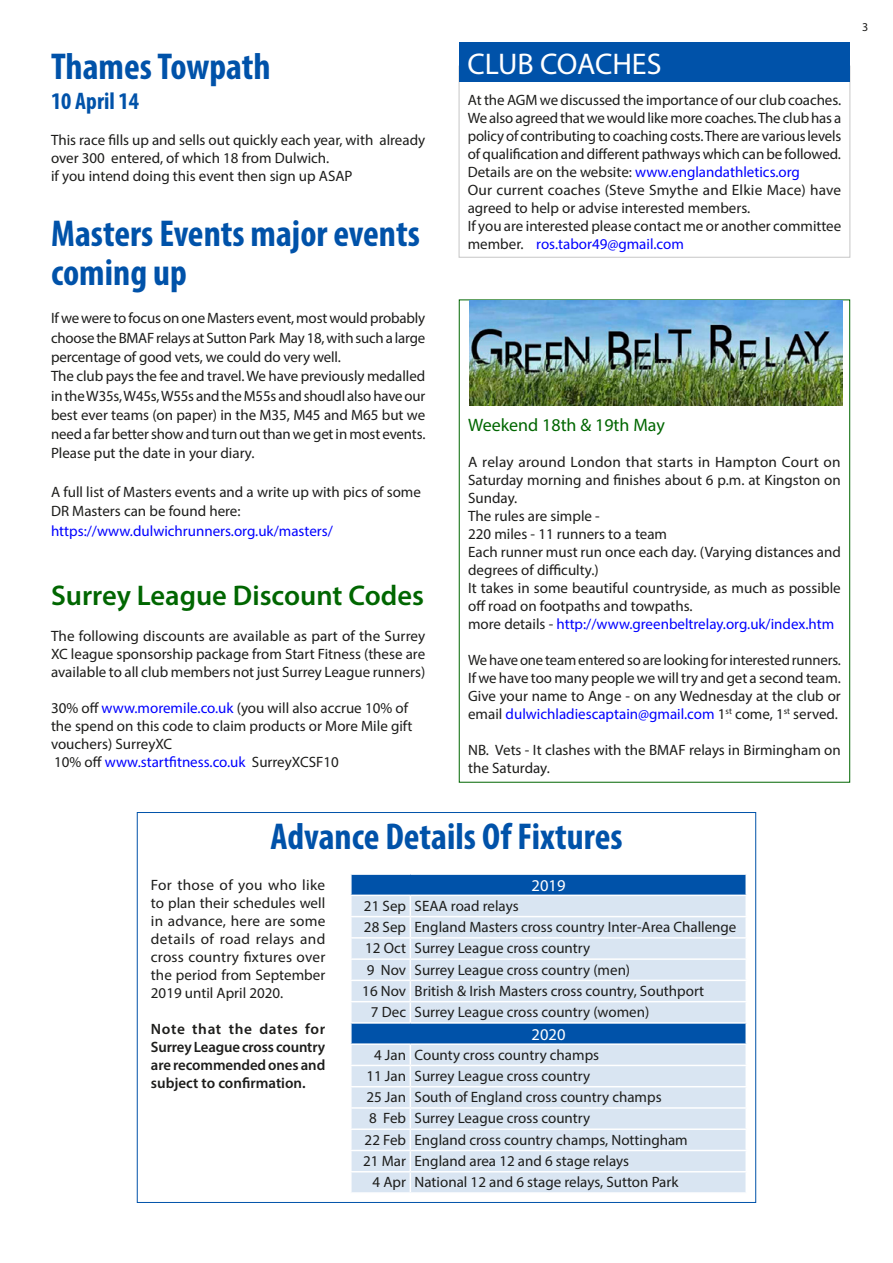
<style>
.page{position:relative;width:893px;height:1263px;background:#fff}
.page>*{position:absolute;margin:0;border:0;box-sizing:border-box;transform-origin:0 0}
.t1{font:700 condensed 37.5px/38.7px "Myriad Pro";color:#0052a9}
.t2{font:30px "Myriad Pro";color:#fff}
.t3{font:600 28.5px "Myriad Pro";color:#060}
.t4{font:700 condensed 24px "Myriad Pro";color:#0052a9}
.t5{font:18px "Myriad Pro";color:#060}
.t6{font:16.5px "Myriad Pro";color:#fff}
.t7{font:15px/18px "Myriad Pro";color:#1d1d1b}
.t8{font:600 15px/18px "Myriad Pro";letter-spacing:-.005em;color:#1d1d1b;text-align:justify}
.t9{font:15px "Myriad Pro";color:#00f}
.t10{font:12px "Myriad Pro";color:#1d1d1b}
.s1{color:#00f}
</style>
<div class="page">
<img style="left:469px;top:300px;width:373px;height:105px">
<div style="left:352px;top:875px;width:393px;height:19px;background:#0052a9"></div>
<svg style="left:352px;top:896px;width:393px;height:296px;background:#cadbed"></svg>
<svg style="left:351px;top:875px;width:1px;height:19px"></svg>
<svg style="left:745px;top:875px;width:1px;height:19px"></svg>
<hr style="left:350px;top:916px;width:60px;height:1px;background:#fff">
<hr style="left:410px;top:916px;width:337px;height:1px;background:#fff">
<hr style="left:350px;top:937px;width:60px;height:2px;background:#fff">
<svg style="left:351px;top:939px;width:1px;height:19px"></svg>
<hr style="left:410px;top:937px;width:337px;height:2px;background:#fff">
<svg style="left:745px;top:939px;width:1px;height:19px"></svg>
<hr style="left:350px;top:958px;width:60px;height:2px;background:#fff">
<hr style="left:410px;top:958px;width:337px;height:2px;background:#fff">
<hr style="left:350px;top:980px;width:60px;height:1px;background:#fff">
<hr style="left:410px;top:980px;width:337px;height:1px;background:#fff">
<hr style="left:350px;top:1001px;width:60px;height:1px;background:#fff">
<hr style="left:410px;top:1001px;width:337px;height:1px;background:#fff">
<svg style="left:410px;top:896px;width:1px;height:126px"></svg>
<hr style="left:350px;top:1022px;width:60px;height:2px;background:#fff">
<svg style="left:351px;top:1024px;width:1px;height:19px"></svg>
<hr style="left:410px;top:1022px;width:337px;height:2px;background:#fff">
<svg style="left:745px;top:1024px;width:1px;height:19px"></svg>
<hr style="left:350px;top:1043px;width:60px;height:2px;background:#fff">
<hr style="left:410px;top:1043px;width:337px;height:2px;background:#fff">
<hr style="left:350px;top:1065px;width:60px;height:1px;background:#fff">
<hr style="left:410px;top:1065px;width:337px;height:1px;background:#fff">
<hr style="left:350px;top:1086px;width:60px;height:1px;background:#fff">
<hr style="left:410px;top:1086px;width:337px;height:1px;background:#fff">
<hr style="left:350px;top:1107px;width:60px;height:2px;background:#fff">
<svg style="left:351px;top:1109px;width:1px;height:19px"></svg>
<hr style="left:410px;top:1107px;width:337px;height:2px;background:#fff">
<svg style="left:745px;top:1109px;width:1px;height:19px"></svg>
<hr style="left:350px;top:1128px;width:60px;height:2px;background:#fff">
<hr style="left:410px;top:1128px;width:337px;height:2px;background:#fff">
<hr style="left:350px;top:1150px;width:60px;height:1px;background:#fff">
<hr style="left:410px;top:1150px;width:337px;height:1px;background:#fff">
<hr style="left:350px;top:1171px;width:60px;height:1px;background:#fff">
<hr style="left:410px;top:1171px;width:337px;height:1px;background:#fff">
<svg style="left:410px;top:1045px;width:1px;height:147px"></svg>
<div style="left:459px;top:43px;width:391px;height:39px;background:#0052a9"></div>
<h1 class="t1" style="left:51px;top:47px;width:221px">Thames Towpath</h1>
<h3 class="t4" style="left:51px;top:86px;width:90px">10 April 14</h3>
<p class="t7" style="left:51px;top:131px;width:376px">This race fills up and sells out quickly each year, with already over 300 entered, of which 18 from Dulwich.<br>if you intend doing this event then sign up ASAP</p>
<h1 class="t1" style="left:51px;top:213px;width:370px">Masters Events major events coming up</h1>
<p class="t7" style="left:51px;top:308px;width:376px;line-height:19.4px">If we were to focus on one Masters event, most would probably choose the BMAF relays at Sutton Park May 18, with such a large percentage of good vets, we could do very well.<br>The club pays the fee and travel. We have previously medalled in the W35s, W45s, W55s and the M55s and shoudl also have our best ever teams (on paper) in the M35, M45 and M65 but we need a far better show and turn out than we get in most events.<br>Please put the date in your diary.</p>
<p class="t7" style="left:51px;top:482px;width:371px;line-height:19.4px">A full list of Masters events and a write up with pics of some<br>DR Masters can be found here:</p>
<p class="t9" style="left:51px;top:521px;width:283px">https://www.dulwichrunners.org.uk/masters/</p>
<h3 class="t3" style="left:51px;top:577px;width:375px">Surrey League Discount Codes</h3>
<p class="t7" style="left:51px;top:627px;width:376px;text-align:justify">The following discounts are available as part of the Surrey XC league sponsorship package from Start Fitness (these are available to all club members not just Surrey League runners)</p>
<p class="t7" style="left:51px;top:699px;width:363px">30% off <span class="s1">www.moremile.co.uk</span> (you will also accrue 10% of the spend on this code to claim products or More Mile gift vouchers) SurreyXC<br>10% off <span class="s1">www.startfitness.co.uk</span> SurreyXCSF10</p>
<h2 class="t2" style="left:468px;top:45px;width:195px">CLUB COACHES</h2>
<p class="t7" style="left:468px;top:90px;width:375px">At the AGM we discussed the importance of our club coaches.<br>We also agreed that we would like more coaches. The club has a policy of contributing to coaching costs. There are various levels of qualification and different pathways which can be followed.<br>Details are on the website: <span class="s1">www.englandathletics.org<br></span>Our current coaches (Steve Smythe and Elkie Mace) have agreed to help or advise interested members.<br>If you are interested please contact me or another committee member. <span class="s1">ros.tabor49@gmail.com</span></p>
<p class="t5" style="left:468px;top:414px;width:198px">Weekend 18th &amp; 19th May</p>
<p class="t7" style="left:468px;top:453px;width:374px">A relay around London that starts in Hampton Court on Saturday morning and finishes about 6 p.m. at Kingston on Sunday.<br>The rules are simple -<br>220 miles - 11 runners to a team<br>Each runner must run once each day. (Varying distances and degrees of difficulty.)<br>It takes in some beautiful countryside, as much as possible off road on footpaths and towpaths.<br>more details - <span class="s1">http://www.greenbeltrelay.org.uk/index.htm</span></p>
<p class="t7" style="left:468px;top:651px;width:374px;text-align:justify">We have one team entered so are looking for interested runners.<br>If we have too many people we will try and get a second team.<br>Give your name to Ange - on any Wednesday at the club or email <span class="s1">dulwichladiescaptain@gmail.com</span> 1<sup>st</sup> come, 1<sup>st</sup> served.</p>
<p class="t7" style="left:468px;top:741px;width:374px">NB. Vets - It clashes with the BMAF relays in Birmingham on the Saturday.</p>
<h1 class="t1" style="left:270px;top:817px;width:354px">Advance Details Of Fixtures</h1>
<p class="t7" style="left:151px;top:875px;width:176px;text-align:justify">For those of you who like to plan their schedules well in advance, here are some details of road relays and cross country fixtures over the period from September 2019 until April 2020.</p>
<p class="t8" style="left:151px;top:1019px;width:176px">Note that the dates for Surrey League cross country are recommended ones and subject to confirmation.</p>
<p class="t6" style="left:532px;top:875px;width:35px">2019</p>
<p class="t7" style="left:364px;top:896px;width:156px">21 Sep SEAA road relays</p>
<p class="t7" style="left:364px;top:918px;width:374px">28 Sep England Masters cross country Inter-Area Challenge</p>
<p class="t7" style="left:365px;top:939px;width:226px">12 Oct Surrey League cross country</p>
<p class="t7" style="left:367px;top:960px;width:265px">9 Nov Surrey League cross country (men)</p>
<p class="t7" style="left:362px;top:981px;width:343px">16 Nov British &amp; Irish Masters cross country, Southport</p>
<p class="t7" style="left:371px;top:1003px;width:280px">7 Dec Surrey League cross country (women)</p>
<p class="t6" style="left:532px;top:1024px;width:35px">2020</p>
<p class="t7" style="left:374px;top:1045px;width:227px">4 Jan County cross country champs</p>
<p class="t7" style="left:366px;top:1067px;width:225px">11 Jan Surrey League cross country</p>
<p class="t7" style="left:366px;top:1088px;width:297px">25 Jan South of England cross country champs</p>
<p class="t7" style="left:369px;top:1109px;width:223px">8 Feb Surrey League cross country</p>
<p class="t7" style="left:365px;top:1130px;width:325px">22 Feb England cross country champs, Nottingham</p>
<p class="t7" style="left:363px;top:1152px;width:267px">21 Mar England area 12 and 6 stage relays</p>
<p class="t7" style="left:373px;top:1173px;width:307px">4 Apr National 12 and 6 stage relays, Sutton Park</p>
<p class="t10" style="left:862px;top:19px;width:8px">3</p>
</div>
